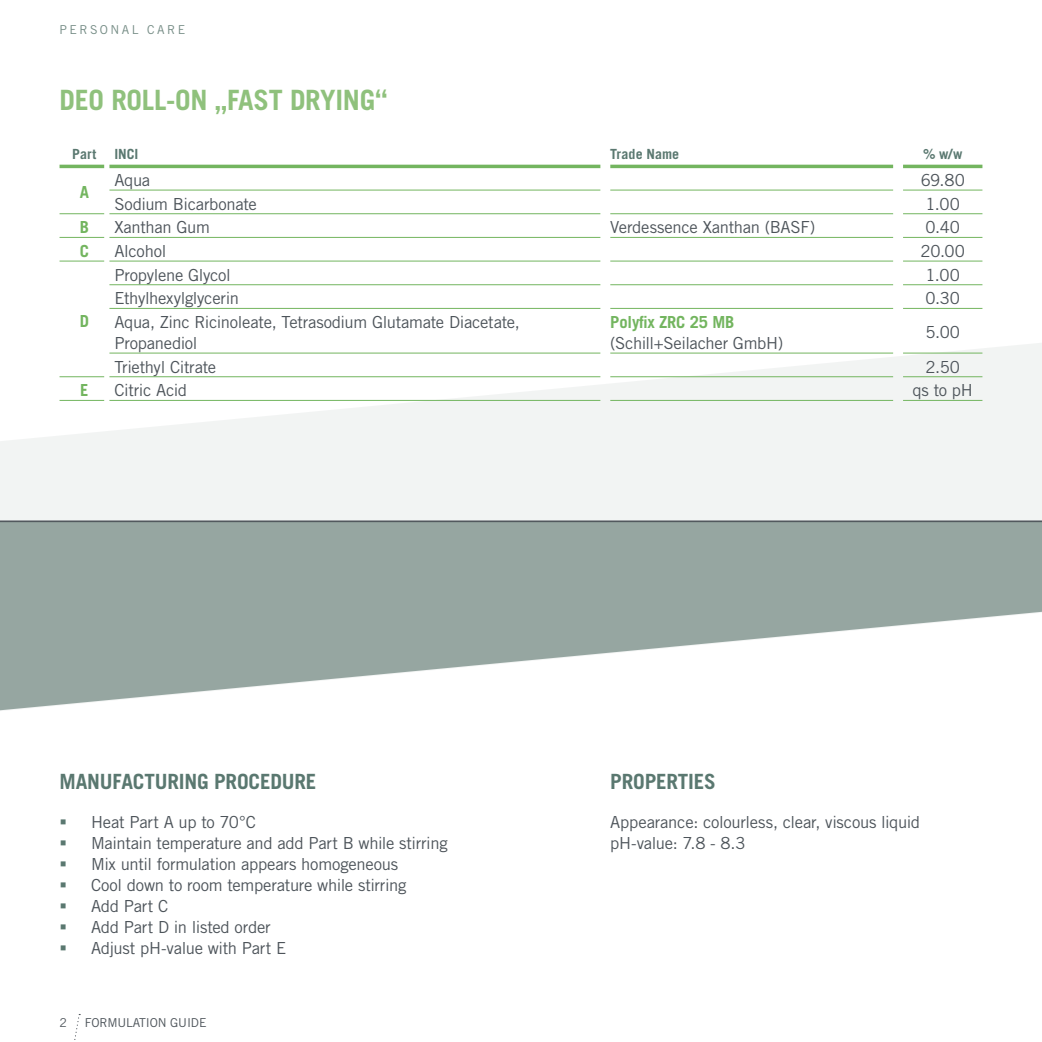
<style>
.page{position:relative;width:1042px;height:1042px;background:#fff}
.page>*{position:absolute;margin:0;border:0;box-sizing:border-box;transform-origin:0 0}
.t1{font:700 28px "Trade Gothic LT Pro";letter-spacing:-.01em;color:#8fc17c}
.t2{font:700 21px "Trade Gothic LT Pro";letter-spacing:-.01em;color:#5a7870}
.t3{font:16.62px/21px "Trade Gothic LT Pro";letter-spacing:-.015em;color:#4d545a}
.t4{font:700 16.62px "Trade Gothic LT Pro";letter-spacing:-.01em;color:#73b55f}
.t5{font:700 14px "Trade Gothic LT Pro";letter-spacing:.005em;color:#5a7870}
.t6{font:12.25px "Trade Gothic LT Pro";letter-spacing:-.01em;color:#4d545a}
.t7{font:12.25px "Trade Gothic LT Pro";letter-spacing:.2em;color:#758c85}
</style>
<div class="page">
<svg style="left:0;top:343px;width:1042px;height:368px"></svg>
<hr style="left:109px;top:190px;width:491px;height:1px;background:#73b55f">
<hr style="left:610px;top:190px;width:283px;height:1px;background:#73b55f">
<hr style="left:903px;top:190px;width:79px;height:1px;background:#73b55f">
<hr style="left:109px;top:213px;width:491px;height:1px;background:#73b55f">
<hr style="left:610px;top:213px;width:283px;height:1px;background:#73b55f">
<hr style="left:903px;top:213px;width:79px;height:1px;background:#73b55f">
<hr style="left:109px;top:237px;width:491px;height:1px;background:#73b55f">
<hr style="left:610px;top:237px;width:283px;height:1px;background:#73b55f">
<hr style="left:903px;top:237px;width:79px;height:1px;background:#73b55f">
<hr style="left:109px;top:261px;width:491px;height:1px;background:#73b55f">
<hr style="left:610px;top:261px;width:283px;height:1px;background:#73b55f">
<hr style="left:903px;top:261px;width:79px;height:1px;background:#73b55f">
<hr style="left:109px;top:284px;width:491px;height:1px;background:#73b55f">
<hr style="left:610px;top:284px;width:283px;height:1px;background:#73b55f">
<hr style="left:903px;top:284px;width:79px;height:1px;background:#73b55f">
<hr style="left:109px;top:308px;width:491px;height:1px;background:#73b55f">
<hr style="left:610px;top:308px;width:283px;height:1px;background:#73b55f">
<hr style="left:903px;top:308px;width:79px;height:1px;background:#73b55f">
<hr style="left:109px;top:353px;width:491px;height:1px;background:#73b55f">
<hr style="left:610px;top:353px;width:283px;height:1px;background:#73b55f">
<hr style="left:903px;top:353px;width:79px;height:1px;background:#73b55f">
<hr style="left:109px;top:376px;width:491px;height:1px;background:#73b55f">
<hr style="left:610px;top:376px;width:283px;height:1px;background:#73b55f">
<hr style="left:903px;top:376px;width:79px;height:1px;background:#73b55f">
<hr style="left:60px;top:400px;width:44px;height:1px;background:#73b55f">
<hr style="left:109px;top:400px;width:491px;height:1px;background:#73b55f">
<hr style="left:610px;top:400px;width:283px;height:1px;background:#73b55f">
<hr style="left:903px;top:400px;width:79px;height:1px;background:#73b55f">
<hr style="left:109px;top:165px;width:491px;height:3px;background:#73b55f">
<hr style="left:610px;top:165px;width:283px;height:3px;background:#73b55f">
<hr style="left:903px;top:165px;width:79px;height:3px;background:#73b55f">
<hr style="left:60px;top:237px;width:44px;height:1px;background:#73b55f">
<hr style="left:60px;top:165px;width:44px;height:3px;background:#73b55f">
<hr style="left:60px;top:213px;width:44px;height:1px;background:#73b55f">
<hr style="left:60px;top:261px;width:44px;height:1px;background:#73b55f">
<hr style="left:60px;top:376px;width:44px;height:1px;background:#73b55f">
<svg style="left:74px;top:1014px;width:6px;height:26px"></svg>
<hr style="left:0;top:521px;width:1042px;height:1px;background:#4d545a">
<p class="t7" style="left:60px;top:22px;width:127px">PERSONAL CARE</p>
<h1 class="t1" style="left:60px;top:82px;width:329px">DEO ROLL-ON „FAST DRYING“</h1>
<p class="t5" style="left:72px;top:145px;width:26px">Part</p>
<p class="t5" style="left:114px;top:145px;width:26px">INCI</p>
<p class="t5" style="left:610px;top:145px;width:70px">Trade Name</p>
<p class="t5" style="left:923px;top:145px;width:41px">% w/w</p>
<p class="t4" style="left:80px;top:182px;width:11px">A</p>
<p class="t3" style="left:114px;top:169px;width:37px">Aqua</p>
<p class="t3" style="left:920px;top:169px;width:46px">69.80</p>
<p class="t3" style="left:114px;top:193px;width:144px">Sodium Bicarbonate</p>
<p class="t3" style="left:925px;top:193px;width:36px">1.00</p>
<p class="t4" style="left:80px;top:217px;width:11px">B</p>
<p class="t3" style="left:114px;top:217px;width:97px">Xanthan Gum</p>
<p class="t3" style="left:610px;top:217px;width:206px">Verdessence Xanthan (BASF)</p>
<p class="t3" style="left:925px;top:217px;width:36px">0.40</p>
<p class="t4" style="left:80px;top:241px;width:11px">C</p>
<p class="t3" style="left:114px;top:240px;width:53px">Alcohol</p>
<p class="t3" style="left:920px;top:240px;width:46px">20.00</p>
<p class="t4" style="left:80px;top:310px;width:11px">D</p>
<p class="t3" style="left:114px;top:264px;width:118px">Propylene Glycol</p>
<p class="t3" style="left:925px;top:264px;width:36px">1.00</p>
<p class="t3" style="left:114px;top:287px;width:126px">Ethylhexylglycerin</p>
<p class="t3" style="left:925px;top:287px;width:36px">0.30</p>
<p class="t3" style="left:114px;top:311px;width:407px">Aqua, Zinc Ricinoleate, Tetrasodium Glutamate Diacetate,<br>Propanediol</p>
<p class="t4" style="left:610px;top:312px;width:126px">Polyfix ZRC 25 MB</p>
<p class="t3" style="left:925px;top:322px;width:36px">5.00</p>
<p class="t3" style="left:610px;top:332px;width:174px">(Schill+Seilacher GmbH)</p>
<p class="t3" style="left:114px;top:356px;width:103px">Triethyl Citrate</p>
<p class="t3" style="left:925px;top:356px;width:36px">2.50</p>
<p class="t4" style="left:80px;top:380px;width:10px">E</p>
<p class="t3" style="left:114px;top:379px;width:74px">Citric Acid</p>
<p class="t3" style="left:912px;top:379px;width:62px">qs to pH</p>
<p class="t2" style="left:60px;top:769px;width:258px">MANUFACTURING PROCEDURE</p>
<p class="t3" style="left:91px;top:811px;width:358px">Heat Part A up to 70°C<br>Maintain temperature and add Part B while stirring<br>Mix until formulation appears homogeneous<br>Cool down to room temperature while stirring<br>Add Part C<br>Add Part D in listed order<br>Adjust pH-value with Part E</p>
<p class="t6" style="left:60px;top:1015px;width:9px">2</p>
<p class="t6" style="left:85px;top:1015px;width:123px">FORMULATION GUIDE</p>
<p class="t2" style="left:610px;top:769px;width:107px">PROPERTIES</p>
<p class="t3" style="left:610px;top:811px;width:311px">Appearance: colourless, clear, viscous liquid pH-value: 7.8 - 8.3</p>
</div>
